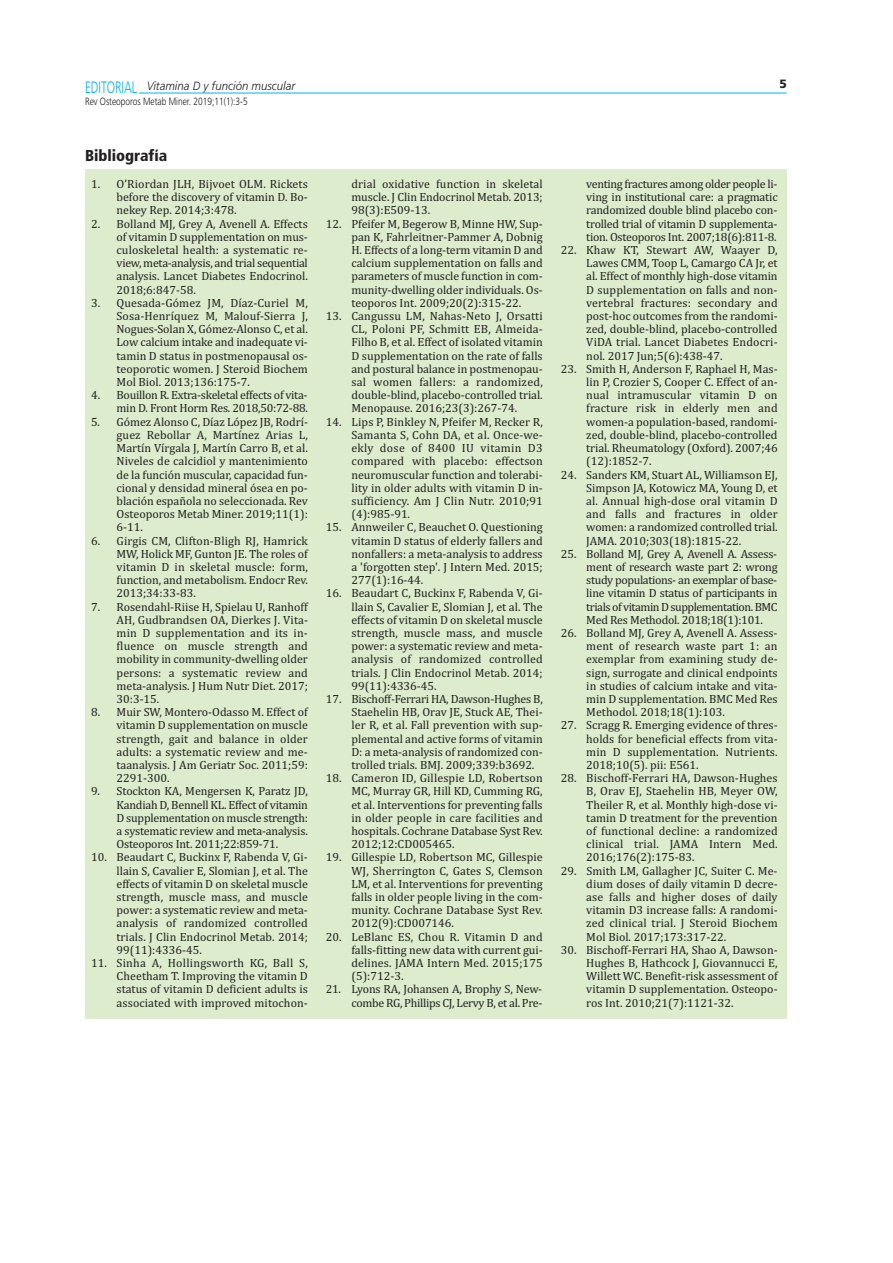
<style>
.page{position:relative;width:893px;height:1263px;background:#fff}
.page>*{position:absolute;margin:0;border:0;box-sizing:border-box;transform-origin:0 0}
.t1{font:300 16.5px "Frutiger";color:#00b3ee;scale:.7 1}
.t2{font:900 condensed 15.75px "Frutiger";color:#231f20}
.t3{font:12px/13.2px "Cambria";color:#231f20;text-align:justify}
.t4{font:12px/13.2px "Cambria";letter-spacing:-.02em;color:#231f20;text-align:right}
.t5{font:12px/13.2px "Cambria";letter-spacing:-.025em;color:#231f20;text-align:right}
.t6{font:italic 300 12px "Frutiger";color:#231f20;scale:.95 1}
.t7{font:900 12px "Frutiger";color:#231f20}
.t8{font:300 10.5px "Frutiger";color:#231f20;scale:.8 1}
</style>
<div class="page">
<hr style="left:139px;top:93px;width:648px;height:1px;background:#00b3ee">
<div style="left:85px;top:170px;width:702px;height:849px;background:#dceccd"></div>
<p class="t6" style="left:147px;top:81px;width:158px">Vitamina D y función muscular</p>
<p class="t7" style="left:779px;top:79px;width:9px">5</p>
<p class="t8" style="left:85px;top:97px;width:205px">Rev Osteoporos Metab Miner. 2019;11(1):3-5</p>
<h1 class="t1" style="left:85px;top:80px;width:76px">EDITORIAL</h1>
<h2 class="t2" style="left:85px;top:149px;width:84px">Bibliografía</h2>
<p class="t3" style="left:117px;top:179px;width:193px;text-indent:-26px">1. O’Riordan JLH, Bijvoet OLM. Rickets before the discovery of vitamin D. Bo‐ nekey Rep. 2014;3:478.</p>
<p class="t3" style="left:117px;top:218px;width:193px;text-indent:-26px">2. Bolland MJ, Grey A, Avenell A. Effects of vitamin D supplementation on mus‐ culoskeletal health: a systematic re‐ view, meta‐analysis, and trial sequential analysis. Lancet Diabetes Endocrinol.<br>2018;6:847‐58.</p>
<p class="t3" style="left:117px;top:297px;width:193px;text-indent:-26px">3. Quesada‐Gómez JM, Díaz‐Curiel M, Sosa‐Henríquez M, Malouf‐Sierra J, Nogues‐Solan X, Gómez‐Alonso C, et al.<br>Low calcium intake and inadequate vi‐ tamin D status in postmenopausal os‐ teoporotic women. J Steroid Biochem Mol Biol. 2013;136:175‐7.</p>
<p class="t4" style="left:91px;top:390px;width:218px">4. Bouillon R. Extra‐skeletal effects of vita‐ min D. Front Horm Res. 2018,50:72‐88.</p>
<p class="t3" style="left:117px;top:416px;width:193px;text-indent:-26px">5. Gómez Alonso C, Díaz López JB, Rodrí‐ guez Rebollar A, Martínez Arias L, Martín Vírgala J, Martín Carro B, et al.<br>Niveles de calcidiol y mantenimiento de la función muscular, capacidad fun‐ cional y densidad mineral ósea en po‐ blación española no seleccionada. Rev Osteoporos Metab Miner. 2019;11(1):<br>6‐11.</p>
<p class="t3" style="left:117px;top:535px;width:193px;text-indent:-26px">6. Girgis CM, Clifton‐Bligh RJ, Hamrick MW, Holick MF, Gunton JE. The roles of vitamin D in skeletal muscle: form, function, and metabolism. Endocr Rev.<br>2013;34:33‐83.</p>
<p class="t3" style="left:117px;top:601px;width:193px;text-indent:-26px">7. Rosendahl‐Riise H, Spielau U, Ranhoff AH, Gudbrandsen OA, Dierkes J. Vita‐ min D supplementation and its in‐ fluence on muscle strength and mobility in community‐dwelling older persons: a systematic review and meta‐analysis. J Hum Nutr Diet. 2017; 30:3‐15.</p>
<p class="t3" style="left:117px;top:707px;width:193px;text-indent:-26px">8. Muir SW, Montero‐Odasso M. Effect of vitamin D supplementation on muscle strength, gait and balance in older adults: a systematic review and me‐ taanalysis. J Am Geriatr Soc. 2011;59:<br>2291‐300.</p>
<p class="t3" style="left:117px;top:786px;width:193px;text-indent:-26px">9. Stockton KA, Mengersen K, Paratz JD, Kandiah D, Bennell KL. Effect of vitamin D supplementation on muscle strength: a systematic review and meta‐analysis.<br>Osteoporos Int. 2011;22:859‐71.</p>
<p class="t3" style="left:117px;top:852px;width:193px;text-indent:-26px">10. Beaudart C, Buckinx F, Rabenda V, Gi‐ llain S, Cavalier E, Slomian J, et al. The effects of vitamin D on skeletal muscle strength, muscle mass, and muscle power: a systematic review and meta‐ analysis of randomized controlled trials. J Clin Endocrinol Metab. 2014; 99(11):4336‐45.</p>
<p class="t3" style="left:117px;top:957px;width:193px;text-indent:-26px">11. Sinha A, Hollingsworth KG, Ball S, Cheetham T. Improving the vitamin D status of vitamin D deficient adults is associated with improved mitochon‐</p>
<p class="t3" style="left:351px;top:179px;width:193px">drial oxidative function in skeletal muscle. J Clin Endocrinol Metab. 2013; 98(3):E509‐13.</p>
<p class="t3" style="left:351px;top:218px;width:193px;text-indent:-26px">12. Pfeifer M, Begerow B, Minne HW, Sup‐ pan K, Fahrleitner‐Pammer A, Dobnig H. Effects of a long‐term vitamin D and calcium supplementation on falls and parameters of muscle function in com‐ munity‐dwelling older individuals. Os‐ teoporos Int. 2009;20(2):315‐22.</p>
<p class="t3" style="left:351px;top:311px;width:193px;text-indent:-26px">13. Cangussu LM, Nahas‐Neto J, Orsatti CL, Poloni PF, Schmitt EB, Almeida‐ Filho B, et al. Effect of isolated vitamin D supplementation on the rate of falls and postural balance in postmenopau‐ sal women fallers: a randomized, double‐blind, placebo‐controlled trial.<br>Menopause. 2016;23(3):267‐74.</p>
<p class="t3" style="left:351px;top:416px;width:193px;text-indent:-26px">14. Lips P, Binkley N, Pfeifer M, Recker R, Samanta S, Cohn DA, et al. Once‐we‐ ekly dose of 8400 IU vitamin D3 compared with placebo: effectson neuromuscular function and tolerabi‐ lity in older adults with vitamin D in‐ sufficiency. Am J Clin Nutr. 2010;91 (4):985‐91.</p>
<p class="t3" style="left:351px;top:522px;width:193px;text-indent:-26px">15. Annweiler C, Beauchet O. Questioning vitamin D status of elderly fallers and nonfallers: a meta‐analysis to address a 'forgotten step'. J Intern Med. 2015; 277(1):16‐44.</p>
<p class="t3" style="left:351px;top:588px;width:193px;text-indent:-26px">16. Beaudart C, Buckinx F, Rabenda V, Gi‐ llain S, Cavalier E, Slomian J, et al. The effects of vitamin D on skeletal muscle strength, muscle mass, and muscle power: a systematic review and meta‐ analysis of randomized controlled trials. J Clin Endocrinol Metab. 2014; 99(11):4336‐45.</p>
<p class="t3" style="left:351px;top:693px;width:193px;text-indent:-26px">17. Bischoff‐Ferrari HA, Dawson‐Hughes B, Staehelin HB, Orav JE, Stuck AE, Thei‐ ler R, et al. Fall prevention with sup‐ plemental and active forms of vitamin D: a meta‐analysis of randomized con‐ trolled trials. BMJ. 2009;339:b3692.</p>
<p class="t3" style="left:351px;top:773px;width:193px;text-indent:-26px">18. Cameron ID, Gillespie LD, Robertson MC, Murray GR, Hill KD, Cumming RG, et al. Interventions for preventing falls in older people in care facilities and hospitals. Cochrane Database Syst Rev.<br>2012;12:CD005465.</p>
<p class="t3" style="left:351px;top:852px;width:193px;text-indent:-26px">19. Gillespie LD, Robertson MC, Gillespie WJ, Sherrington C, Gates S, Clemson LM, et al. Interventions for preventing falls in older people living in the com‐ munity. Cochrane Database Syst Rev.<br>2012(9):CD007146.</p>
<p class="t3" style="left:351px;top:931px;width:193px;text-indent:-26px">20. LeBlanc ES, Chou R. Vitamin D and falls‐fitting new data with current gui‐ delines. JAMA Intern Med. 2015;175 (5):712‐3.</p>
<p class="t5" style="left:326px;top:984px;width:218px">21. Lyons RA, Johansen A, Brophy S, New‐ combe RG, Phillips CJ, Lervy B, et al. Pre‐</p>
<p class="t3" style="left:586px;top:179px;width:193px">venting fractures among older people li‐ ving in institutional care: a pragmatic randomized double blind placebo con‐ trolled trial of vitamin D supplementa‐ tion. Osteoporos Int. 2007;18(6):811‐8.</p>
<p class="t3" style="left:586px;top:245px;width:193px;text-indent:-26px">22. Khaw KT, Stewart AW, Waayer D, Lawes CMM, Toop L, Camargo CA Jr, et al. Effect of monthly high‐dose vitamin D supplementation on falls and non‐ vertebral fractures: secondary and post‐hoc outcomes from the randomi‐ zed, double‐blind, placebo‐controlled ViDA trial. Lancet Diabetes Endocri‐ nol. 2017 Jun;5(6):438‐47.</p>
<p class="t3" style="left:586px;top:363px;width:193px;text-indent:-26px">23. Smith H, Anderson F, Raphael H, Mas‐ lin P, Crozier S, Cooper C. Effect of an‐ nual intramuscular vitamin D on fracture risk in elderly men and women‐a population‐based, randomi‐ zed, double‐blind, placebo‐controlled trial. Rheumatology (Oxford). 2007;46 (12):1852‐7.</p>
<p class="t3" style="left:586px;top:469px;width:193px;text-indent:-26px">24. Sanders KM, Stuart AL, Williamson EJ, Simpson JA, Kotowicz MA, Young D, et al. Annual high‐dose oral vitamin D and falls and fractures in older women: a randomized controlled trial.<br>JAMA. 2010;303(18):1815‐22.</p>
<p class="t3" style="left:586px;top:548px;width:193px;text-indent:-26px">25. Bolland MJ, Grey A, Avenell A. Assess‐ ment of research waste part 2: wrong study populations‐ an exemplar of base‐ line vitamin D status of participants in trials of vitamin D supplementation. BMC Med Res Methodol. 2018;18(1):101.</p>
<p class="t3" style="left:586px;top:627px;width:193px;text-indent:-26px">26. Bolland MJ, Grey A, Avenell A. Assess‐ ment of research waste part 1: an exemplar from examining study de‐ sign, surrogate and clinical endpoints in studies of calcium intake and vita‐ min D supplementation. BMC Med Res Methodol. 2018;18(1):103.</p>
<p class="t3" style="left:586px;top:720px;width:193px;text-indent:-26px">27. Scragg R. Emerging evidence of thres‐ holds for beneficial effects from vita‐ min D supplementation. Nutrients.<br>2018;10(5). pii: E561.</p>
<p class="t3" style="left:586px;top:773px;width:193px;text-indent:-26px">28. Bischoff‐Ferrari HA, Dawson‐Hughes B, Orav EJ, Staehelin HB, Meyer OW, Theiler R, et al. Monthly high‐dose vi‐ tamin D treatment for the prevention of functional decline: a randomized clinical trial. JAMA Intern Med.<br>2016;176(2):175‐83.</p>
<p class="t3" style="left:586px;top:865px;width:193px;text-indent:-26px">29. Smith LM, Gallagher JC, Suiter C. Me‐ dium doses of daily vitamin D decre‐ ase falls and higher doses of daily vitamin D3 increase falls: A randomi‐ zed clinical trial. J Steroid Biochem Mol Biol. 2017;173:317‐22.</p>
<p class="t3" style="left:586px;top:944px;width:193px;text-indent:-26px">30. Bischoff‐Ferrari HA, Shao A, Dawson‐ Hughes B, Hathcock J, Giovannucci E, Willett WC. Benefit‐risk assessment of vitamin D supplementation. Osteopo‐ ros Int. 2010;21(7):1121‐32.</p>
</div>
